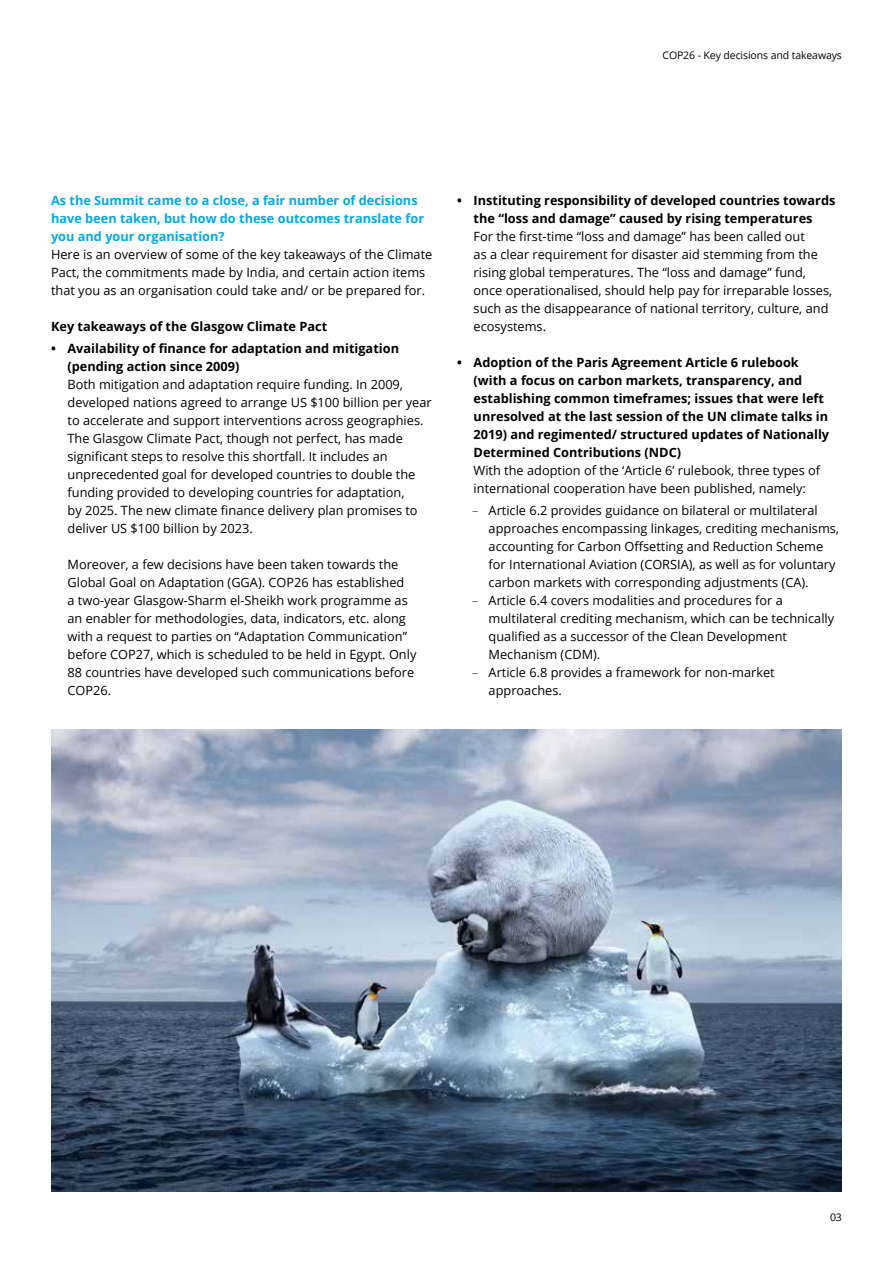
<style>
.page{position:relative;width:893px;height:1263px;background:#fff}
.page>*{position:absolute;margin:0;border:0;box-sizing:border-box;transform-origin:0 0}
.t1{font:12.75px/18px "Open Sans";color:#000}
.t2{font:700 12.75px/18px "Open Sans";color:#000}
.t3{font:700 12.75px/18px "Open Sans";color:#00aae7}
.t4{font:10.5px "Open Sans";letter-spacing:-.01em;color:#000}
.s1{font-weight:300}
</style>
<div class="page">
<img style="left:51px;top:729px;width:791px;height:463px">
<p class="t4" style="left:662px;top:48px;width:181px">COP26 - Key decisions and takeaways</p>
<p class="t3" style="left:51px;top:191px;width:375px">As the Summit came to a close, a fair number of decisions have been taken, but how do these outcomes translate for you and your organisation?</p>
<p class="t1" style="left:51px;top:245px;width:383px">Here is an overview of some of the key takeaways of the Climate<br>Pact, the commitments made by India, and certain action items that you as an organisation could take and/ or be prepared for.</p>
<p class="t2" style="left:51px;top:317px;width:278px">Key takeaways of the Glasgow Climate Pact</p>
<p class="t2" style="left:68px;top:339px;width:333px;text-indent:-16px">• Availability of finance for adaptation and mitigation (pending action since 2009)</p>
<p class="t1" style="left:68px;top:375px;width:366px">Both mitigation and adaptation require funding. In 2009, developed nations agreed to arrange US $100 billion per year to accelerate and support interventions across geographies.<br>The Glasgow Climate Pact, though not perfect, has made significant steps to resolve this shortfall. It includes an unprecedented goal for developed countries to double the funding provided to developing countries for adaptation,<br>by 2025. The new climate finance delivery plan promises to deliver US $100 billion by 2023.</p>
<p class="t1" style="left:68px;top:555px;width:350px">Moreover, a few decisions have been taken towards the Global Goal on Adaptation (GGA). COP26 has established<br>a two-year Glasgow-Sharm el-Sheikh work programme as an enabler for methodologies, data, indicators, etc. along with a request to parties on “Adaptation Communication” before COP27, which is scheduled to be held in Egypt. Only 88 countries have developed such communications before COP26.</p>
<p class="t2" style="left:457px;top:191px;width:380px;text-align:center">• Instituting responsibility of developed countries towards the “loss and damage” caused by rising temperatures</p>
<p class="t1" style="left:474px;top:227px;width:360px">For the first-time “loss and damage” has been called out<br>as a clear requirement for disaster aid stemming from the rising global temperatures. The “loss and damage” fund, once operationalised, should help pay for irreparable losses, such as the disappearance of national territory, culture, and ecosystems.</p>
<p class="t2" style="left:474px;top:353px;width:357px;text-indent:-16px">• Adoption of the Paris Agreement Article 6 rulebook (with a focus on carbon markets, transparency, and establishing common timeframes; issues that were left unresolved at the last session of the UN climate talks in 2019) and regimented/ structured updates of Nationally Determined Contributions (NDC)</p>
<p class="t1" style="left:474px;top:461px;width:348px">With the adoption of the ‘Article 6’ rulebook, three types of international cooperation have been published, namely:</p>
<p class="t1" style="left:489px;top:501px;width:352px;text-indent:-16px"><span class="s1">–</span> Article 6.2 provides guidance on bilateral or multilateral approaches encompassing linkages, crediting mechanisms, accounting for Carbon Offsetting and Reduction Scheme for International Aviation (CORSIA), as well as for voluntary carbon markets with corresponding adjustments (CA).</p>
<p class="t1" style="left:489px;top:591px;width:347px;text-indent:-16px"><span class="s1">–</span> Article 6.4 covers modalities and procedures for a multilateral crediting mechanism, which can be technically qualified as a successor of the Clean Development Mechanism (CDM).</p>
<p class="t1" style="left:489px;top:663px;width:288px;text-indent:-16px"><span class="s1">–</span> Article 6.8 provides a framework for non-market approaches.</p>
<p class="t4" style="left:830px;top:1210px;width:13px">03</p>
</div>
